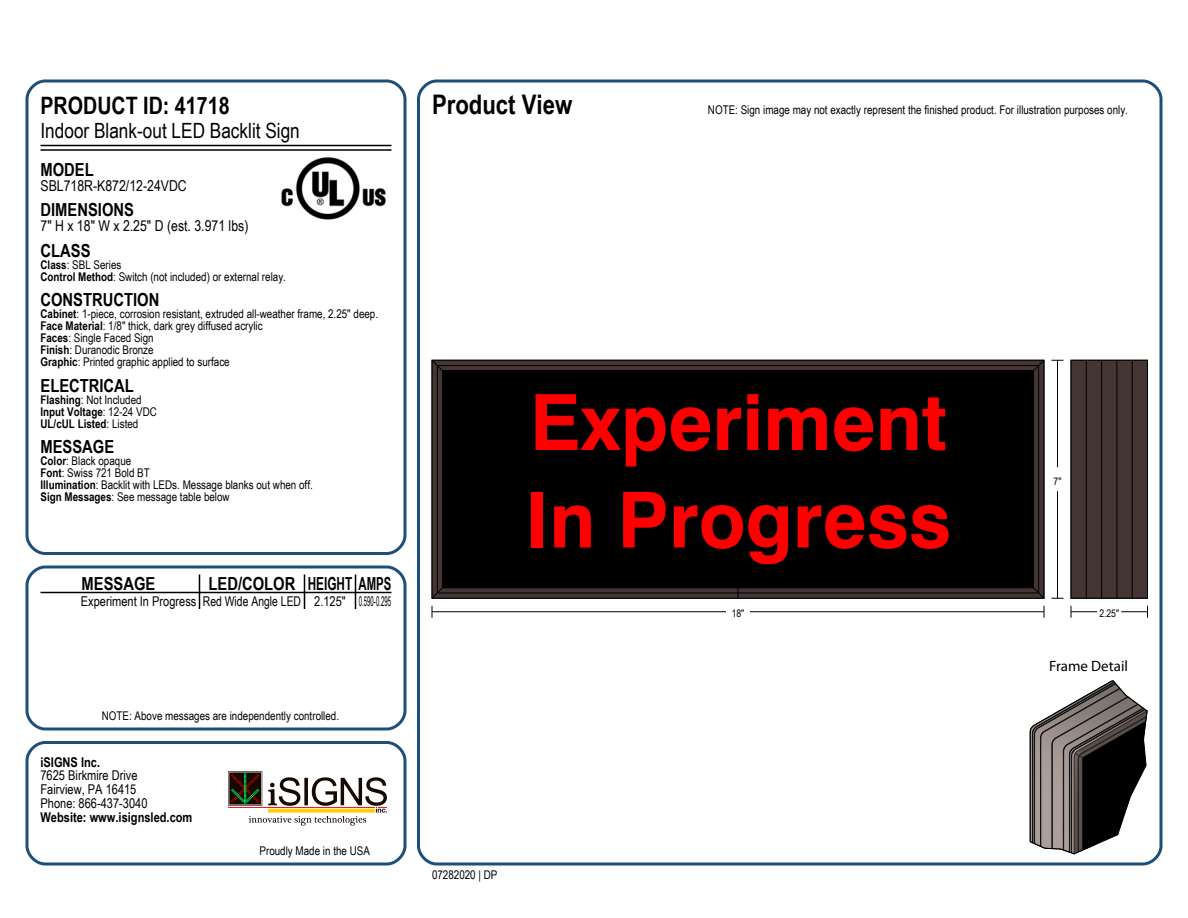
<style>
.page{position:relative;width:1188px;height:918px;background:#fff}
.page>*{position:absolute;margin:0;border:0;box-sizing:border-box;transform-origin:0 0}
.t1{font:700 77.7px "Swiss 721 BT";color:#f00}
.t2{font:700 77.25px "Swiss 721 BT";color:#f00}
.t3{font:700 27px "Arial Narrow";color:#000}
.t4{font:700 24px "Arial Narrow";color:#000}
.t5{font:21px "Arial Narrow";color:#000}
.t6{font:700 18px "Arial Narrow";color:#000}
.t7{font:15px "Arial Narrow";color:#000}
.t8{font:15px "Myriad Pro";color:#000}
.t9{font:13.5px/13.8px "Arial Narrow";color:#000}
.t10{font:700 13.5px "Arial Narrow";color:#000}
.t11{font:12px/12px "Arial Narrow";color:#000}
.t12{font:700 12px/12px "Arial Narrow";color:#000}
.t13{font:10.5px "Arial Narrow";color:#000}
.s1{font-weight:700}
.s2{font-weight:400}
</style>
<div class="page">
<div style="left:26px;top:80px;width:380px;height:475px;border:3px solid #1c4f79;border-radius:18px"></div>
<div style="left:26px;top:566px;width:380px;height:164px;border:3px solid #1c4f79;border-radius:18px"></div>
<div style="left:26px;top:741px;width:380px;height:125px;border:3px solid #1c4f79;border-radius:18px"></div>
<div style="left:417px;top:80px;width:745px;height:786px;border:3px solid #1c4f79;border-radius:18px"></div>
<svg style="left:434px;top:362px;width:608px;height:234px;background:#3d2f2f"></svg>
<div style="left:432px;top:360px;width:612px;height:238px;border:1px solid #000"></div>
<div style="left:437px;top:365px;width:602px;height:228px;border:1px solid #000"></div>
<svg style="left:431px;top:587px;width:12px;height:12px"></svg>
<svg style="left:1033px;top:587px;width:12px;height:12px"></svg>
<svg style="left:431px;top:360px;width:12px;height:12px"></svg>
<svg style="left:1033px;top:360px;width:12px;height:12px"></svg>
<div style="left:442px;top:371px;width:592px;height:217px;background:#000"></div>
<div style="left:1071px;top:360px;width:77px;height:238px;background:#453635"></div>
<div style="left:1071px;top:360px;width:77px;height:238px;border:1px solid #000"></div>
<hr style="left:1086px;top:360px;width:1px;height:238px;background:#000">
<hr style="left:1101px;top:360px;width:1px;height:238px;background:#000">
<hr style="left:1117px;top:360px;width:1px;height:238px;background:#000">
<hr style="left:1132px;top:360px;width:1px;height:238px;background:#000">
<svg style="left:1052px;top:598px;width:12px;height:1px"></svg>
<hr style="left:1057px;top:491px;width:1px;height:107px;background:#000">
<hr style="left:1057px;top:360px;width:1px;height:107px;background:#000">
<svg style="left:1044px;top:606px;width:1px;height:12px"></svg>
<hr style="left:432px;top:611px;width:294px;height:1px;background:#000">
<hr style="left:750px;top:611px;width:294px;height:1px;background:#000">
<svg style="left:1071px;top:606px;width:26px;height:12px"></svg>
<svg style="left:1121px;top:606px;width:27px;height:12px"></svg>
<svg style="left:1030px;top:680px;width:117px;height:174px"></svg>
<hr style="left:40px;top:145px;width:352px;height:1px;background:#000">
<hr style="left:40px;top:149px;width:352px;height:2px;background:#000">
<img style="left:281px;top:157px;width:105px;height:63px">
<hr style="left:40px;top:592px;width:352px;height:1px;background:#000">
<hr style="left:199px;top:574px;width:1px;height:35px;background:#000">
<hr style="left:304px;top:574px;width:1px;height:35px;background:#000">
<hr style="left:355px;top:574px;width:1px;height:35px;background:#000">
<img style="left:228px;top:771px;width:159px;height:55px">
<h3 class="t4" style="left:40px;top:87px;width:191px">PRODUCT ID: 41718</h3>
<h3 class="t5" style="left:40px;top:115px;width:261px">Indoor Blank-out LED Backlit Sign</h3>
<h3 class="t6" style="left:40px;top:156px;width:55px">MODEL</h3>
<p class="t7" style="left:40px;top:174px;width:148px">SBL718R-K872/12-24VDC</p>
<h3 class="t6" style="left:40px;top:196px;width:95px">DIMENSIONS</h3>
<p class="t7" style="left:40px;top:215px;width:209px">7" H x 18" W x 2.25" D (est. 3.971 lbs)</p>
<h3 class="t6" style="left:40px;top:237px;width:52px">CLASS</h3>
<p class="t11" style="left:40px;top:258px;width:247px"><span class="s1">Class</span>: SBL Series<br><span class="s1">Control Method</span>: Switch (not included) or external relay.</p>
<h3 class="t6" style="left:40px;top:286px;width:120px">CONSTRUCTION</h3>
<p class="t11" style="left:40px;top:307px;width:339px"><span class="s1">Cabinet</span>: 1-piece, corrosion resistant, extruded all-weather frame, 2.25" deep.<br><span class="s1">Face Material</span>: 1/8" thick, dark grey diffused acrylic<br><span class="s1">Faces</span>: Single Faced Sign<br><span class="s1">Finish</span>: Duranodic Bronze<br><span class="s1">Graphic</span>: Printed graphic applied to surface</p>
<h3 class="t6" style="left:40px;top:372px;width:95px">ELECTRICAL</h3>
<p class="t12" style="left:40px;top:393px;width:118px">Flashing<span class="s2">: Not Included<br></span>Input Voltage<span class="s2">: 12-24 VDC<br></span>UL/cUL Listed<span class="s2">: Listed</span></p>
<h3 class="t6" style="left:40px;top:433px;width:75px">MESSAGE</h3>
<p class="t11" style="left:40px;top:454px;width:274px"><span class="s1">Color</span>: Black opaque<br><span class="s1">Font</span>: Swiss 721 Bold BT<br><span class="s1">Illumination</span>: Backlit with LEDs. Message blanks out when off.<br><span class="s1">Sign Messages</span>: See message table below</p>
<h3 class="t6" style="left:82px;top:570px;width:75px">MESSAGE</h3>
<h3 class="t6" style="left:209px;top:570px;width:184px">LED/COLOR HEIGHT AMPS</h3>
<p class="t9" style="left:81px;top:594px;width:312px">Experiment In Progress Red Wide Angle LED 2.125" 0.590-0.295</p>
<p class="t11" style="left:102px;top:709px;width:239px">NOTE: Above messages are independently controlled.</p>
<p class="t10" style="left:40px;top:752px;width:61px">iSIGNS Inc.</p>
<p class="t9" style="left:40px;top:768px;width:109px">7625 Birkmire Drive<br>Fairview, PA 16415<br>Phone: 866-437-3040</p>
<p class="t10" style="left:40px;top:807px;width:153px">Website: www.isignsled.com</p>
<p class="t11" style="left:260px;top:844px;width:112px">Proudly Made in the USA</p>
<h3 class="t3" style="left:432px;top:84px;width:142px">Product View</h3>
<p class="t11" style="left:708px;top:103px;width:422px">NOTE: Sign image may not exactly represent the finished product. For illustration purposes only.</p>
<h1 class="t1" style="left:530px;top:375px;width:418px">Experiment</h1>
<h2 class="t2" style="left:526px;top:473px;width:427px">In Progress</h2>
<p class="t13" style="left:1054px;top:473px;width:9px">7"</p>
<p class="t13" style="left:732px;top:606px;width:14px">18"</p>
<p class="t13" style="left:1099px;top:606px;width:21px">2.25"</p>
<p class="t11" style="left:432px;top:868px;width:67px">07282020 | DP</p>
<p class="t8" style="left:1049px;top:656px;width:80px">Frame Detail</p>
</div>
